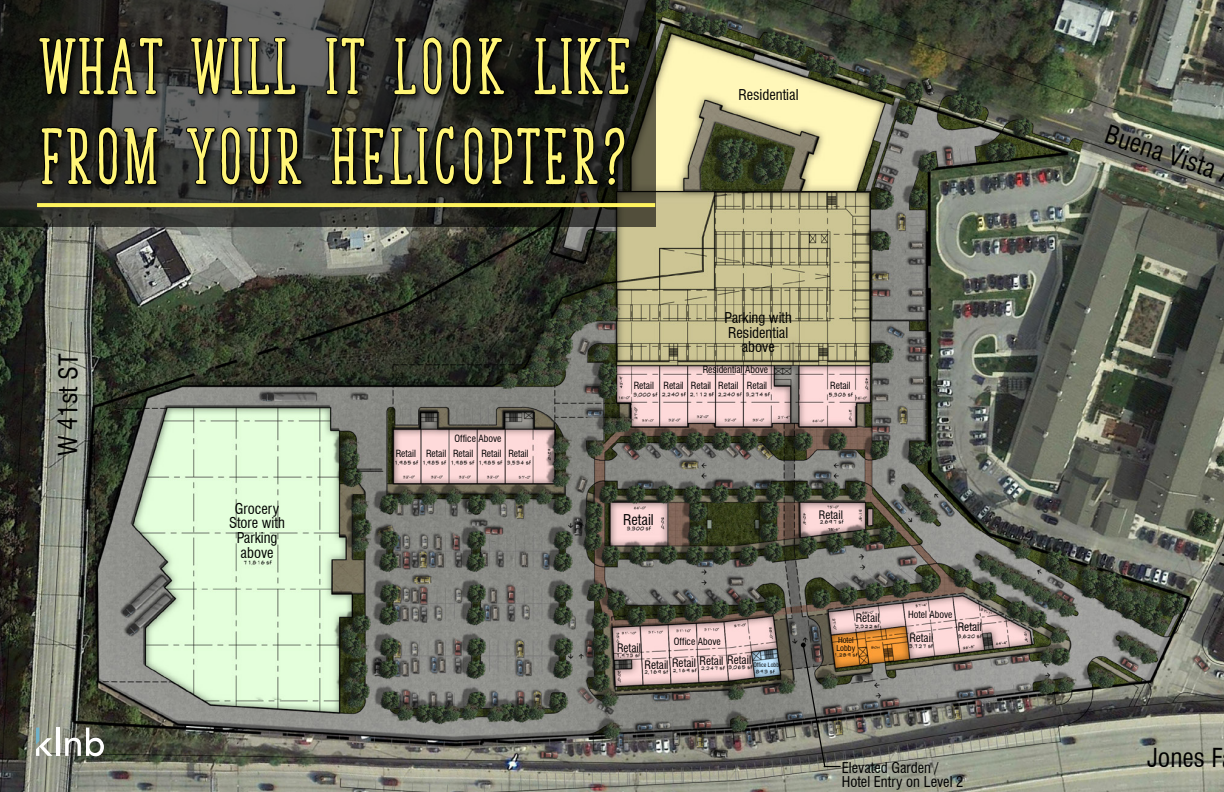
<style>
.page{position:relative;width:1224px;height:792px;background:#fff}
.page>*{position:absolute;margin:0;border:0;box-sizing:border-box;transform-origin:0 0}
.t1{font:700 70px/90px "Tasty Birds";color:#fff577}
.t2{font:condensed 25.6px "Swiss 721 BT";letter-spacing:-.01em;color:#000}
.t3{font:condensed 14.6px/14.6px "Swiss 721 BT";color:#000;text-align:center}
.t4{font:condensed 11.4px "Swiss 721 BT";color:#000}
.t5{font:condensed 9.7px "Swiss 721 BT";color:#000}
.t6{font:condensed 8px/8px "Swiss 721 BT";color:#000}
.t7{font:condensed 5.9px "Swiss 721 BT";color:#000}
</style>
<div class="page">
<img style="left:0;top:0;width:1224px;height:792px">
<svg style="left:801px;top:643px;width:40px;height:126px;background:#68655b"></svg>
<svg style="left:0;top:0;width:655px;height:226px;background:#2c2c26"></svg>
<div style="left:37px;top:34px;width:601px;height:160px;background:#000;opacity:.75"></div>
<svg style="left:38px;top:27px;width:126px;height:85px;background:#1c1c1a"></svg>
<svg style="left:189px;top:0;width:109px;height:113px;background:#3e3e3d"></svg>
<svg style="left:40px;top:126px;width:119px;height:61px;background:#151514"></svg>
<svg style="left:185px;top:125px;width:118px;height:62px;background:#232422"></svg>
<svg style="left:324px;top:0;width:307px;height:203px;background:#1f201d"></svg>
<svg style="left:37px;top:203px;width:618px;height:4px;background:#faf05d"></svg>
<svg style="left:36px;top:728px;width:16px;height:28px"></svg>
<hr style="left:56px;top:728px;width:3px;height:28px;background:#fff">
<svg style="left:65px;top:728px;width:39px;height:28px"></svg>
<h1 class="t1" style="left:38px;top:22px;width:597px">WHAT WILL IT LOOK LIKE<br>FROM YOUR HELICOPTER?</h1>
<h3 class="t3" style="left:739px;top:87px;width:62px">Residential</h3>
<h2 class="t2" style="left:53px;top:456px;width:104px;rotate:-90deg">W 41st ST</h2>
<p class="t5" style="left:396px;top:448px;width:52px">Retail Retail</p>
<p class="t5" style="left:455px;top:433px;width:48px">Office Above</p>
<p class="t5" style="left:453px;top:448px;width:77px">Retail Retail Retail</p>
<h3 class="t3" style="left:725px;top:311px;width:69px">Parking with<br>Residential above</h3>
<p class="t5" style="left:703px;top:364px;width:67px">Residential Above</p>
<p class="t5" style="left:634px;top:379px;width:135px">Retail Retail Retail Retail Retail</p>
<p class="t5" style="left:830px;top:379px;width:22px">Retail</p>
<h3 class="t3" style="left:229px;top:501px;width:57px">Grocery<br>Store with<br>Parking above</h3>
<h3 class="t3" style="left:623px;top:512px;width:32px">Retail</h3>
<p class="t4" style="left:819px;top:508px;width:25px">Retail</p>
<p class="t4" style="left:856px;top:611px;width:25px">Retail</p>
<p class="t4" style="left:617px;top:641px;width:25px">Retail</p>
<p class="t5" style="left:674px;top:636px;width:48px">Office Above</p>
<p class="t4" style="left:700px;top:654px;width:53px">Retail Retail</p>
<p class="t4" style="left:645px;top:657px;width:53px">Retail Retail</p>
<p class="t7" style="left:753px;top:661px;width:30px">Office Lobby</p>
<p class="t6" style="left:836px;top:636px;width:20px">Hotel<br>Lobby</p>
<p class="t5" style="left:908px;top:609px;width:46px">Hotel Above</p>
<p class="t4" style="left:909px;top:631px;width:25px">Retail</p>
<p class="t4" style="left:958px;top:620px;width:25px">Retail</p>
<h3 class="t3" style="left:842px;top:760px;width:123px;text-align:left">Elevated Garden /<br>Hotel Entry on Level 2</h3>
<h2 class="t2" style="left:1111px;top:118px;width:116px;rotate:19deg">Buena Vista</h2>
<h2 class="t2" style="left:1147px;top:743px;width:77px">Jones F</h2>
</div>
